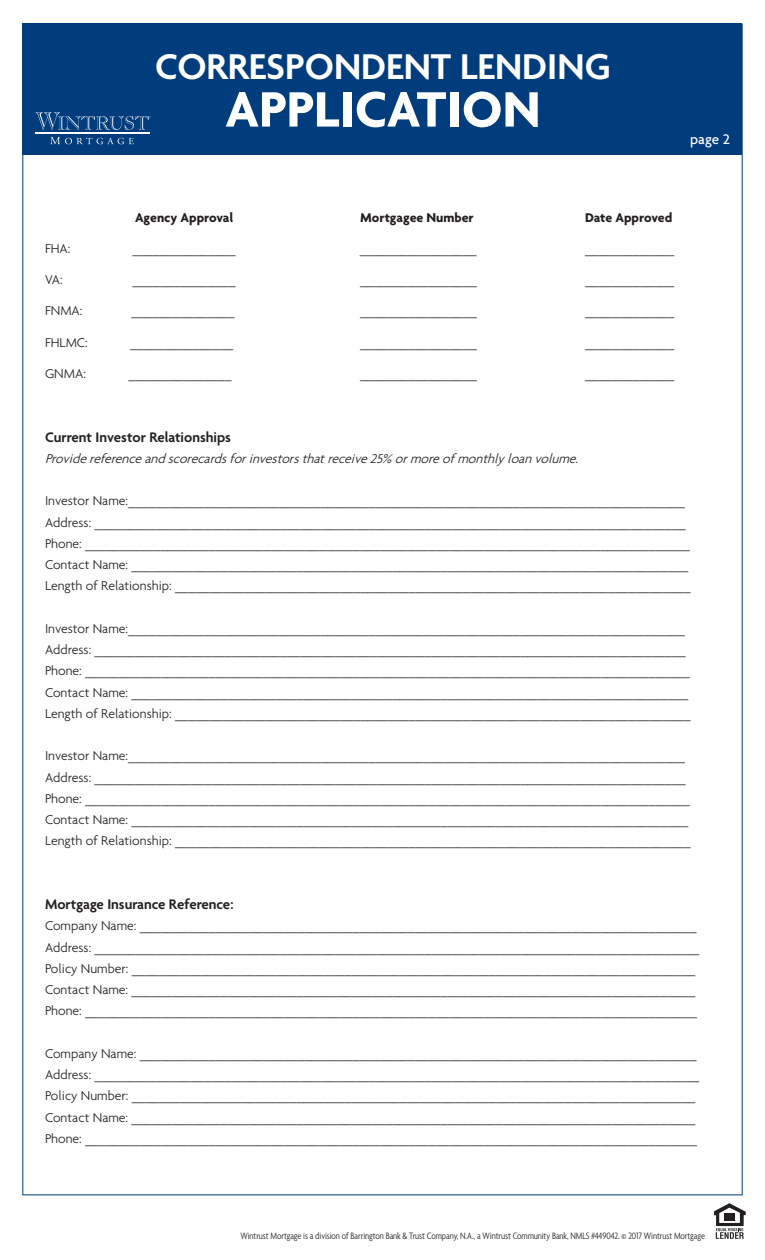
<style>
.page{position:relative;width:765px;height:1260px;background:#fff}
.page>*{position:absolute;margin:0;border:0;box-sizing:border-box;transform-origin:0 0}
.t1{font:700 53.75px "Agenda";color:#fff}
.t2{font:600 38.75px "Agenda";color:#fff}
.t3{font:600 15px "Agenda";color:#231f20}
.t4{font:500 15px "Agenda";color:#fff}
.t5{font:300 13.75px/21.2px "Agenda";color:#231f20}
.t6{font:italic 300 13.75px "Agenda";color:#231f20}
.t7{font:700 13.75px "Agenda";color:#231f20}
.t8{font:300 condensed 10px "Agenda";letter-spacing:-.01em;color:#231f20}
</style>
<div class="page">
<div style="left:22px;top:24px;width:720px;height:131px;background:#013d7d"></div>
<svg style="left:714px;top:1203px;width:32px;height:36px"></svg>
<svg style="left:50px;top:137px;width:84px;height:7px"></svg>
<hr style="left:35px;top:133px;width:114px;height:1px;background:#fff">
<svg style="left:36px;top:112px;width:115px;height:18px"></svg>
<p class="t5" style="left:45px;top:238px;width:27px">FHA:</p>
<p class="t5" style="left:45px;top:269px;width:19px">VA:</p>
<p class="t5" style="left:45px;top:300px;width:39px">FNMA:</p>
<p class="t5" style="left:45px;top:331px;width:44px">FHLMC:</p>
<p class="t5" style="left:45px;top:363px;width:42px">GNMA:</p>
<h2 class="t2" style="left:155px;top:46px;width:457px">CORRESPONDENT LENDING</h2>
<h1 class="t1" style="left:225px;top:76px;width:317px">APPLICATION</h1>
<p class="t4" style="left:690px;top:131px;width:41px">page 2</p>
<p class="t7" style="left:135px;top:209px;width:100px">Agency Approval</p>
<p class="t7" style="left:360px;top:209px;width:115px">Mortgagee Number</p>
<p class="t7" style="left:585px;top:209px;width:89px">Date Approved</p>
<p class="t5" style="left:133px;top:238px;width:105px">_______________</p>
<p class="t5" style="left:360px;top:238px;width:118px">_________________</p>
<p class="t5" style="left:585px;top:238px;width:91px">_____________</p>
<p class="t5" style="left:133px;top:269px;width:105px">_______________</p>
<p class="t5" style="left:360px;top:269px;width:118px">_________________</p>
<p class="t5" style="left:585px;top:269px;width:91px">_____________</p>
<p class="t5" style="left:132px;top:300px;width:105px">_______________</p>
<p class="t5" style="left:360px;top:300px;width:118px">_________________</p>
<p class="t5" style="left:585px;top:300px;width:91px">_____________</p>
<p class="t5" style="left:130px;top:331px;width:105px">_______________</p>
<p class="t5" style="left:360px;top:331px;width:118px">_________________</p>
<p class="t5" style="left:585px;top:331px;width:91px">_____________</p>
<p class="t5" style="left:128px;top:363px;width:105px">_______________</p>
<p class="t5" style="left:360px;top:363px;width:118px">_________________</p>
<p class="t5" style="left:585px;top:363px;width:91px">_____________</p>
<p class="t3" style="left:45px;top:429px;width:187px">Current Investor Relationships</p>
<p class="t6" style="left:45px;top:450px;width:539px">Providereferenceandscorecardsforinvestorsthatreceive25% ormoreofmonthly loanvolume.</p>
<p class="t5" style="left:45px;top:490px;width:647px">Investor Name:_________________________________________________________________________________ Address: ______________________________________________________________________________________ Phone: ________________________________________________________________________________________ Contact Name: _________________________________________________________________________________ Length of Relationship: ___________________________________________________________________________</p>
<p class="t5" style="left:45px;top:618px;width:647px">Investor Name:_________________________________________________________________________________ Address: ______________________________________________________________________________________ Phone: ________________________________________________________________________________________ Contact Name: _________________________________________________________________________________ Length of Relationship: ___________________________________________________________________________</p>
<p class="t5" style="left:45px;top:745px;width:647px">Investor Name:_________________________________________________________________________________ Address: ______________________________________________________________________________________ Phone: ________________________________________________________________________________________ Contact Name: _________________________________________________________________________________ Length of Relationship: ___________________________________________________________________________</p>
<p class="t3" style="left:45px;top:896px;width:190px">Mortgage Insurance Reference:</p>
<p class="t5" style="left:45px;top:915px;width:656px">Company Name: _________________________________________________________________________________ Address: ________________________________________________________________________________________ Policy Number: __________________________________________________________________________________ Contact Name: __________________________________________________________________________________ Phone: _________________________________________________________________________________________</p>
<p class="t5" style="left:45px;top:1043px;width:656px">Company Name: _________________________________________________________________________________ Address: ________________________________________________________________________________________ Policy Number: __________________________________________________________________________________ Contact Name: __________________________________________________________________________________ Phone: _________________________________________________________________________________________</p>
<p class="t8" style="left:240px;top:1230px;width:466px">Wintrust Mortgage is a division of Barrington Bank &amp; Trust Company, N.A., a Wintrust Community Bank, NMLS #449042. © 2017 Wintrust Mortgage</p>
</div>
